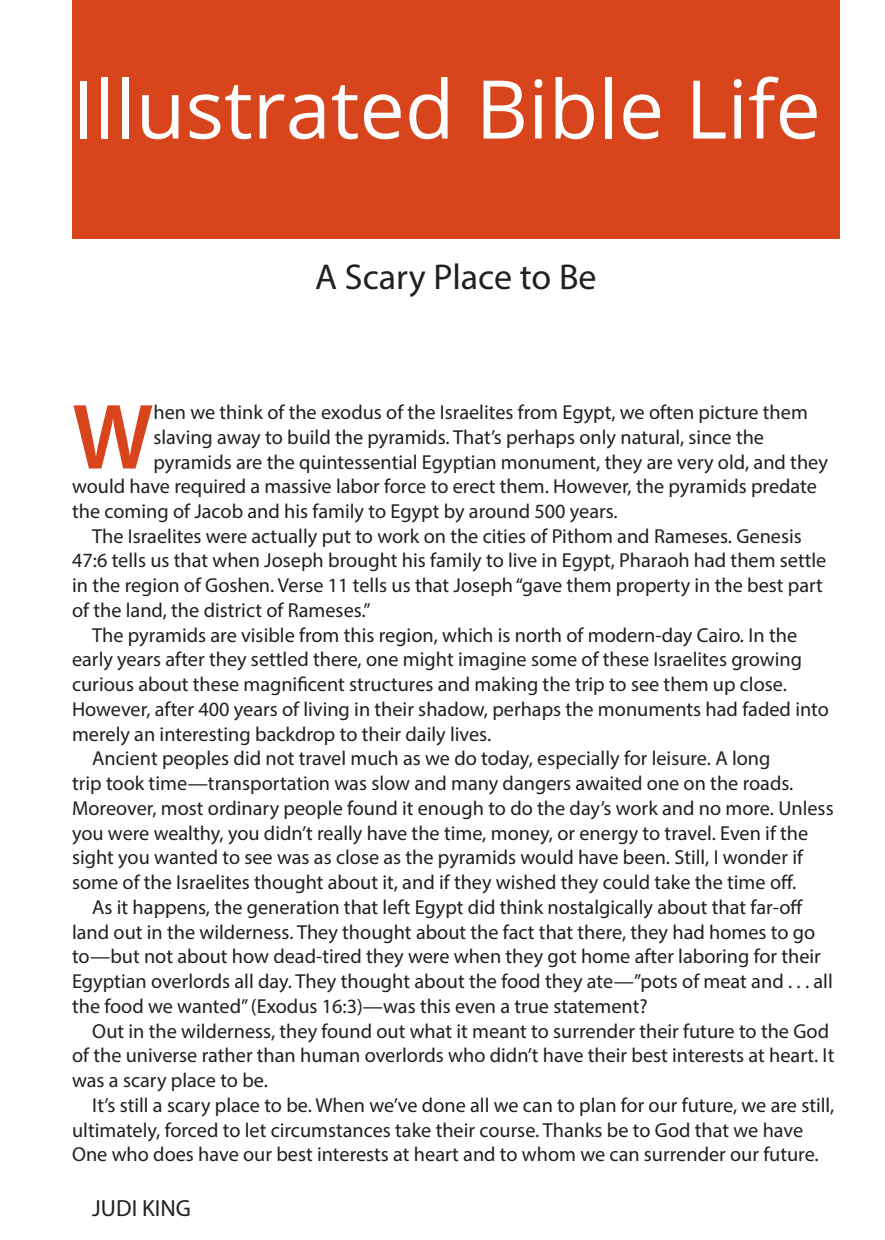
<style>
.page{position:relative;width:885px;height:1240px;background:#fff}
.page>*{position:absolute;margin:0;border:0;box-sizing:border-box;transform-origin:0 0}
.t1{font:600 93.6px "Myriad Pro";color:#d8441c}
.t2{font:81px "Open Sans";color:#fff}
.t3{font:36px "Myriad Pro";color:#231f20}
.t4{font:23.4px "Myriad Pro";color:#231f20}
.t5{font:20.25px "Myriad Pro";color:#231f20}
</style>
<div class="page">
<div style="left:72px;top:0;width:767px;height:239px;background:#d8441c"></div>
<h2 class="t2" style="left:72px;top:54px;width:750px">Illustrated Bible Life</h2>
<h3 class="t3" style="left:315px;top:254px;width:283px">A Scary Place to Be</h3>
<h1 class="t1" style="left:72px;top:378px;width:83px">W</h1>
<p class="t5" style="left:153px;top:400px;width:656px">hen we think of the exodus of the Israelites from Egypt, we often picture them</p>
<p class="t5" style="left:153px;top:424px;width:612px">slaving away to build the pyramids. That’s perhaps only natural, since the</p>
<p class="t5" style="left:153px;top:449px;width:676px">pyramids are the quintessential Egyptian monument, they are very old, and they</p>
<p class="t5" style="left:72px;top:474px;width:746px">would have required a massive labor force to erect them. However, the pyramids predate</p>
<p class="t5" style="left:72px;top:499px;width:547px">the coming of Jacob and his family to Egypt by around 500 years.</p>
<p class="t5" style="left:92px;top:523px;width:711px">The Israelites were actually put to work on the cities of Pithom and Rameses. Genesis</p>
<p class="t5" style="left:72px;top:548px;width:756px">47:6 tells us that when Joseph brought his family to live in Egypt, Pharaoh had them settle</p>
<p class="t5" style="left:72px;top:573px;width:752px">in the region of Goshen. Verse 11 tells us that Joseph “gave them property in the best part</p>
<p class="t5" style="left:72px;top:598px;width:300px">of the land, the district of Rameses.”</p>
<p class="t5" style="left:92px;top:622px;width:706px">The pyramids are visible from this region, which is north of modern-day Cairo. In the</p>
<p class="t5" style="left:72px;top:647px;width:731px">early years after they settled there, one might imagine some of these Israelites growing</p>
<p class="t5" style="left:72px;top:672px;width:716px">curious about these magnificent structures and making the trip to see them up close.</p>
<p class="t5" style="left:72px;top:697px;width:758px">However, after 400 years of living in their shadow, perhaps the monuments had faded into</p>
<p class="t5" style="left:72px;top:721px;width:421px">merely an interesting backdrop to their daily lives.</p>
<p class="t5" style="left:92px;top:746px;width:679px">Ancient peoples did not travel much as we do today, especially for leisure. A long</p>
<p class="t5" style="left:72px;top:771px;width:723px">trip took time—transportation was slow and many dangers awaited one on the roads.</p>
<p class="t5" style="left:72px;top:796px;width:763px">Moreover, most ordinary people found it enough to do the day’s work and no more. Unless</p>
<p class="t5" style="left:72px;top:820px;width:737px">you were wealthy, you didn’t really have the time, money, or energy to travel. Even if the</p>
<p class="t5" style="left:72px;top:845px;width:732px">sight you wanted to see was as close as the pyramids would have been. Still, I wonder if</p>
<p class="t5" style="left:72px;top:870px;width:726px">some of the Israelites thought about it, and if they wished they could take the time off.</p>
<p class="t5" style="left:92px;top:895px;width:712px">As it happens, the generation that left Egypt did think nostalgically about that far-off</p>
<p class="t5" style="left:72px;top:919px;width:744px">land out in the wilderness. They thought about the fact that there, they had homes to go</p>
<p class="t5" style="left:72px;top:944px;width:750px">to—but not about how dead-tired they were when they got home after laboring for their</p>
<p class="t5" style="left:72px;top:969px;width:762px">Egyptian overlords all day. They thought about the food they ate—”pots of meat and . . . all</p>
<p class="t5" style="left:72px;top:994px;width:577px">the food we wanted” (Exodus 16:3)—was this even a true statement?</p>
<p class="t5" style="left:92px;top:1018px;width:738px">Out in the wilderness, they found out what it meant to surrender their future to the God</p>
<p class="t5" style="left:72px;top:1043px;width:764px">of the universe rather than human overlords who didn’t have their best interests at heart. It</p>
<p class="t5" style="left:72px;top:1068px;width:197px">was a scary place to be.</p>
<p class="t5" style="left:92px;top:1093px;width:743px">It’s still a scary place to be. When we’ve done all we can to plan for our future, we are still,</p>
<p class="t5" style="left:72px;top:1117px;width:732px">ultimately, forced to let circumstances take their course. Thanks be to God that we have</p>
<p class="t5" style="left:72px;top:1142px;width:748px">One who does have our best interests at heart and to whom we can surrender our future.</p>
<p class="t4" style="left:92px;top:1193px;width:100px">JUDI KING</p>
</div>
